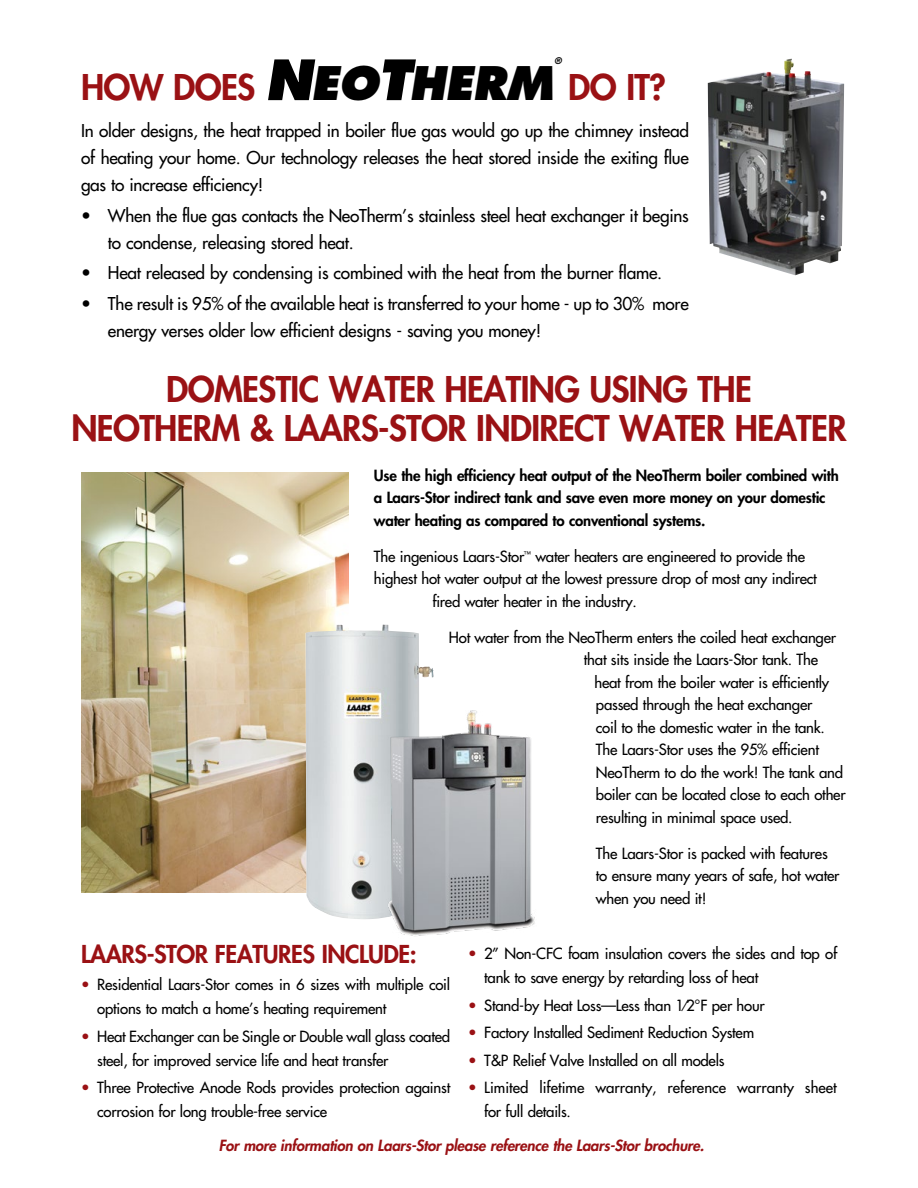
<style>
.page{position:relative;width:918px;height:1188px;background:#fff}
.page>*{position:absolute;margin:0;border:0;box-sizing:border-box;transform-origin:0 0}
.t1{font:800 34.5px/39px "Futura";letter-spacing:-.02em;color:#9a1114;text-align:center}
.t2{font:800 24px "Futura";letter-spacing:-.02em;color:#9a1114}
.t3{font:17.25px/27px "Futura";letter-spacing:-.015em;color:#000}
.t4{font:15px/22.5px "Futura";letter-spacing:-.015em;color:#000}
.t5{font:800 15px/22.5px "Futura";letter-spacing:-.015em;color:#000}
.t6{font:italic 800 15px "Futura";letter-spacing:-.015em;color:#9a1114}
.t7{font:italic 800 9px "Futura";color:#000}
.s1{font-style:italic;font-size:54px;color:#000}
.s2{font-style:italic;font-size:45px;color:#000}
.s3{font-weight:800;color:#9a1114}
.s4{color:#9a1114}
</style>
<div class="page">
<img style="left:708px;top:59px;width:136px;height:216px">
<img style="left:81px;top:472px;width:267px;height:421px">
<img style="left:306px;top:624px;width:128px;height:295px">
<img style="left:370px;top:700px;width:165px;height:236px">
<p class="t7" style="left:554px;top:55px;width:9px">®</p>
<h1 class="t1" style="left:81px;top:67px;width:587px">HOW DOES <span class="s1">N</span><span class="s2">EO</span><span class="s1">T</span><span class="s2">HERM</span> DO IT?</h1>
<p class="t3" style="left:81px;top:117px;width:609px;text-align:justify">In older designs, the heat trapped in boiler flue gas would go up the chimney instead of heating your home. Our technology releases the heat stored inside the exiting flue gas to increase efficiency!</p>
<p class="t3" style="left:108px;top:202px;width:582px;text-indent:-27px">• When the flue gas contacts the NeoTherm’s stainless steel heat exchanger it begins to condense, releasing stored heat.</p>
<p class="t3" style="left:81px;top:259px;width:583px">• Heat released by condensing is combined with the heat from the burner flame.</p>
<p class="t3" style="left:108px;top:290px;width:582px;text-indent:-27px">• The result is 95% of the available heat is transferred to your home - up to 30% more energy verses older low efficient designs - saving you money!</p>
<h1 class="t1" style="left:71px;top:370px;width:777px">DOMESTIC WATER HEATING USING THE<br>NEOTHERM &amp; LAARS-STOR INDIRECT WATER HEATER</h1>
<p class="t5" style="left:374px;top:464px;width:466px">Use the high efficiency heat output of the NeoTherm boiler combined with a Laars-Stor indirect tank and save even more money on your domestic water heating as compared to conventional systems.</p>
<p class="t4" style="left:374px;top:545px;width:433px">The ingenious Laars-Stor<sup>™</sup> water heaters are engineered to provide the</p>
<p class="t4" style="left:374px;top:567px;width:444px">highest hot water output at the lowest pressure drop of most any indirect</p>
<p class="t4" style="left:432px;top:590px;width:206px">fired water heater in the industry.</p>
<p class="t4" style="left:584px;top:626px;width:254px;text-indent:-135px">Hot water from the NeoTherm enters the coiled heat exchanger that sits inside the Laars-Stor tank. The</p>
<p class="t4" style="left:594px;top:671px;width:253px">heat from the boiler water is efficiently passed through the heat exchanger<br>coil to the domestic water in the tank.<br>The Laars-Stor uses the 95% efficient NeoTherm to do the work! The tank and boiler can be located close to each other resulting in minimal space used.</p>
<p class="t4" style="left:596px;top:842px;width:245px">The Laars-Stor is packed with features to ensure many years of safe, hot water when you need it!</p>
<h2 class="t2" style="left:81px;top:938px;width:337px">LAARS-STOR FEATURES INCLUDE:</h2>
<p class="t4" style="left:97px;top:972px;width:355px;line-height:24px;text-indent:-16px"><span class="s3">•</span> Residential Laars-Stor comes in 6 sizes with multiple coil options to match a home’s heating requirement</p>
<p class="t4" style="left:97px;top:1024px;width:354px;line-height:24px;text-indent:-16px"><span class="s4">•</span> Heat Exchanger can be Single or Double wall glass coated steel, for improved service life and heat transfer</p>
<p class="t4" style="left:97px;top:1075px;width:355px;line-height:24px;text-indent:-16px"><span class="s4">•</span> Three Protective Anode Rods provides protection against corrosion for long trouble-free service</p>
<p class="t4" style="left:484px;top:941px;width:355px;line-height:24px;text-indent:-16px"><span class="s4">•</span> 2” Non-CFC foam insulation covers the sides and top of tank to save energy by retarding loss of heat</p>
<p class="t4" style="left:468px;top:994px;width:298px"><span class="s4">•</span> Stand-by Heat Loss—Less than 1⁄2°F per hour</p>
<p class="t4" style="left:468px;top:1021px;width:288px"><span class="s4">•</span> Factory Installed Sediment Reduction System</p>
<p class="t4" style="left:468px;top:1049px;width:258px"><span class="s4">•</span> T&amp;P Relief Valve Installed on all models</p>
<p class="t4" style="left:484px;top:1075px;width:354px;line-height:24px;text-indent:-16px"><span class="s4">•</span> Limited lifetime warranty, reference warranty sheet for full details.</p>
<p class="t6" style="left:219px;top:1136px;width:487px">For more information on Laars-Stor please reference the Laars-Stor brochure.</p>
</div>
